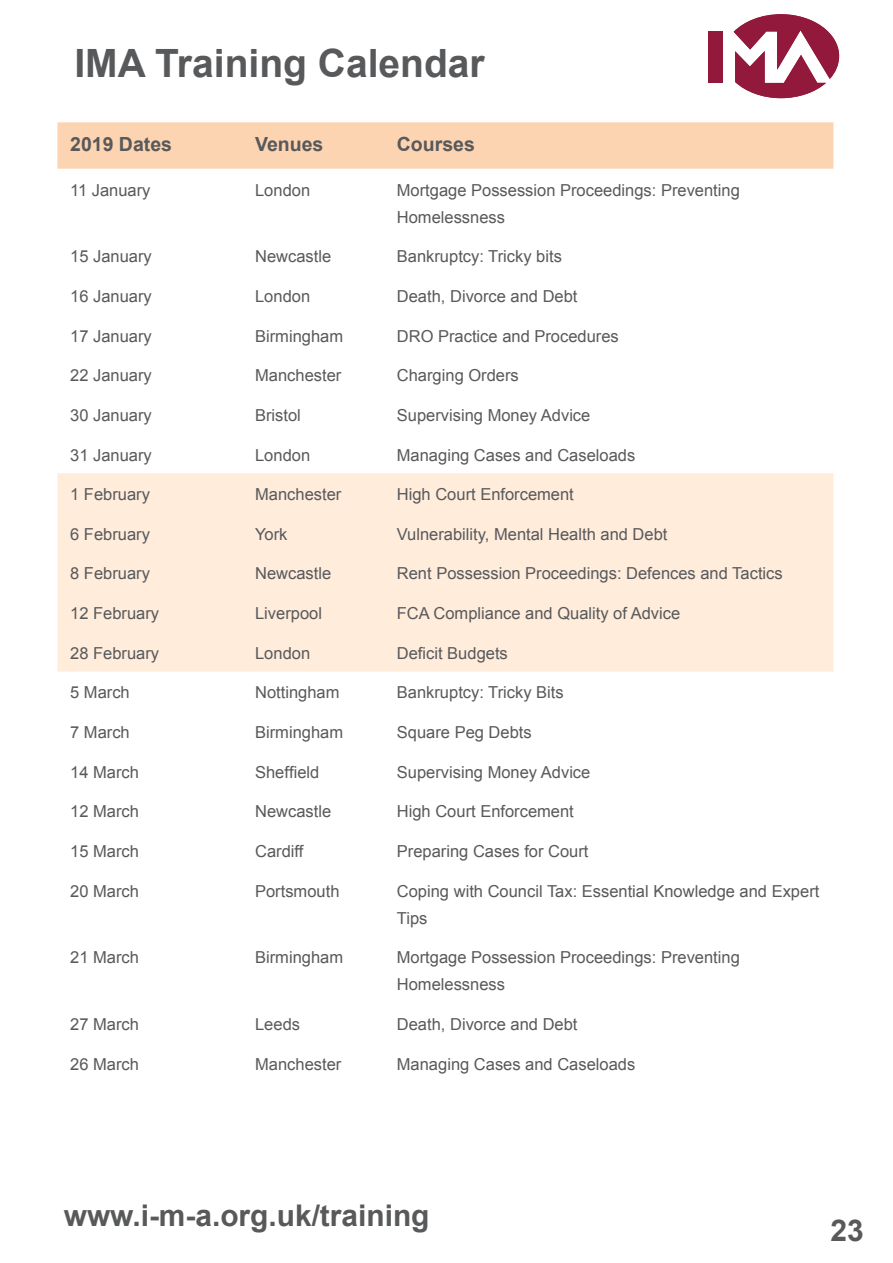
<style>
.page{position:relative;width:893px;height:1263px;background:#fff}
.page>*{position:absolute;margin:0;border:0;box-sizing:border-box;transform-origin:0 0}
.t1{font:700 39px "Arial";color:#58595b}
.t2{font:700 30px "Arial";color:#58595b}
.t3{font:700 29.85px "Arial";color:#58595b}
.t4{font:700 19.5px "Arial";color:#58595b}
.t5{font:16.5px/27px "Arial";color:#58595b}
</style>
<div class="page">
<div style="left:709px;top:31px;width:14px;height:52px;background:#92193b"></div>
<svg style="left:734px;top:14px;width:105px;height:84px"></svg>
<div style="left:57px;top:122px;width:776px;height:47px;background:#fdd4b1"></div>
<div style="left:57px;top:473px;width:776px;height:198px;background:#ffecdb"></div>
<h1 class="t1" style="left:74px;top:37px;width:412px">IMA Training Calendar</h1>
<p class="t4" style="left:70px;top:132px;width:103px">2019 Dates</p>
<p class="t4" style="left:255px;top:132px;width:70px">Venues</p>
<p class="t4" style="left:397px;top:132px;width:80px">Courses</p>
<p class="t5" style="left:70px;top:176px;width:82px">11 January</p>
<p class="t5" style="left:255px;top:176px;width:57px">London</p>
<p class="t5" style="left:397px;top:176px;width:344px">Mortgage Possession Proceedings: Preventing<br>Homelessness</p>
<p class="t5" style="left:70px;top:243px;width:83px">15 January</p>
<p class="t5" style="left:255px;top:243px;width:78px">Newcastle</p>
<p class="t5" style="left:397px;top:243px;width:167px">Bankruptcy: Tricky bits</p>
<p class="t5" style="left:70px;top:283px;width:83px">16 January</p>
<p class="t5" style="left:255px;top:283px;width:57px">London</p>
<p class="t5" style="left:397px;top:283px;width:182px">Death, Divorce and Debt</p>
<p class="t5" style="left:70px;top:322px;width:83px">17 January</p>
<p class="t5" style="left:255px;top:322px;width:90px">Birmingham</p>
<p class="t5" style="left:397px;top:322px;width:223px">DRO Practice and Procedures</p>
<p class="t5" style="left:70px;top:362px;width:83px">22 January</p>
<p class="t5" style="left:255px;top:362px;width:88px">Manchester</p>
<p class="t5" style="left:397px;top:362px;width:123px">Charging Orders</p>
<p class="t5" style="left:70px;top:402px;width:83px">30 January</p>
<p class="t5" style="left:255px;top:402px;width:47px">Bristol</p>
<p class="t5" style="left:397px;top:402px;width:195px">Supervising Money Advice</p>
<p class="t5" style="left:70px;top:441px;width:83px">31 January</p>
<p class="t5" style="left:255px;top:441px;width:57px">London</p>
<p class="t5" style="left:397px;top:441px;width:240px">Managing Cases and Caseloads</p>
<p class="t5" style="left:70px;top:481px;width:81px">1 February</p>
<p class="t5" style="left:255px;top:481px;width:88px">Manchester</p>
<p class="t5" style="left:397px;top:481px;width:178px">High Court Enforcement</p>
<p class="t5" style="left:70px;top:521px;width:81px">6 February</p>
<p class="t5" style="left:255px;top:521px;width:34px">York</p>
<p class="t5" style="left:397px;top:521px;width:272px">Vulnerability, Mental Health and Debt</p>
<p class="t5" style="left:70px;top:560px;width:81px">8 February</p>
<p class="t5" style="left:255px;top:560px;width:78px">Newcastle</p>
<p class="t5" style="left:397px;top:560px;width:387px">Rent Possession Proceedings: Defences and Tactics</p>
<p class="t5" style="left:70px;top:600px;width:90px">12 February</p>
<p class="t5" style="left:255px;top:600px;width:68px">Liverpool</p>
<p class="t5" style="left:397px;top:600px;width:285px">FCA Compliance and Quality of Advice</p>
<p class="t5" style="left:70px;top:640px;width:90px">28 February</p>
<p class="t5" style="left:255px;top:640px;width:57px">London</p>
<p class="t5" style="left:397px;top:640px;width:112px">Deficit Budgets</p>
<p class="t5" style="left:70px;top:679px;width:61px">5 March</p>
<p class="t5" style="left:255px;top:679px;width:86px">Nottingham</p>
<p class="t5" style="left:397px;top:679px;width:168px">Bankruptcy: Tricky Bits</p>
<p class="t5" style="left:70px;top:719px;width:61px">7 March</p>
<p class="t5" style="left:255px;top:719px;width:90px">Birmingham</p>
<p class="t5" style="left:397px;top:719px;width:136px">Square Peg Debts</p>
<p class="t5" style="left:70px;top:759px;width:70px">14 March</p>
<p class="t5" style="left:255px;top:759px;width:66px">Sheffield</p>
<p class="t5" style="left:397px;top:759px;width:195px">Supervising Money Advice</p>
<p class="t5" style="left:70px;top:798px;width:70px">12 March</p>
<p class="t5" style="left:255px;top:798px;width:78px">Newcastle</p>
<p class="t5" style="left:397px;top:798px;width:178px">High Court Enforcement</p>
<p class="t5" style="left:70px;top:838px;width:70px">15 March</p>
<p class="t5" style="left:255px;top:838px;width:50px">Cardiff</p>
<p class="t5" style="left:397px;top:838px;width:193px">Preparing Cases for Court</p>
<p class="t5" style="left:70px;top:877px;width:70px">20 March</p>
<p class="t5" style="left:255px;top:877px;width:86px">Portsmouth</p>
<p class="t5" style="left:397px;top:877px;width:424px">Coping with Council Tax: Essential Knowledge and Expert<br>Tips</p>
<p class="t5" style="left:70px;top:944px;width:70px">21 March</p>
<p class="t5" style="left:255px;top:944px;width:90px">Birmingham</p>
<p class="t5" style="left:397px;top:944px;width:344px">Mortgage Possession Proceedings: Preventing<br>Homelessness</p>
<p class="t5" style="left:70px;top:1011px;width:70px">27 March</p>
<p class="t5" style="left:255px;top:1011px;width:46px">Leeds</p>
<p class="t5" style="left:397px;top:1011px;width:182px">Death, Divorce and Debt</p>
<p class="t5" style="left:70px;top:1050px;width:70px">26 March</p>
<p class="t5" style="left:255px;top:1050px;width:88px">Manchester</p>
<p class="t5" style="left:397px;top:1050px;width:240px">Managing Cases and Caseloads</p>
<h3 class="t3" style="left:64px;top:1196px;width:367px">www.i-m-a.org.uk/training</h3>
<h2 class="t2" style="left:831px;top:1211px;width:35px">23</h2>
</div>
